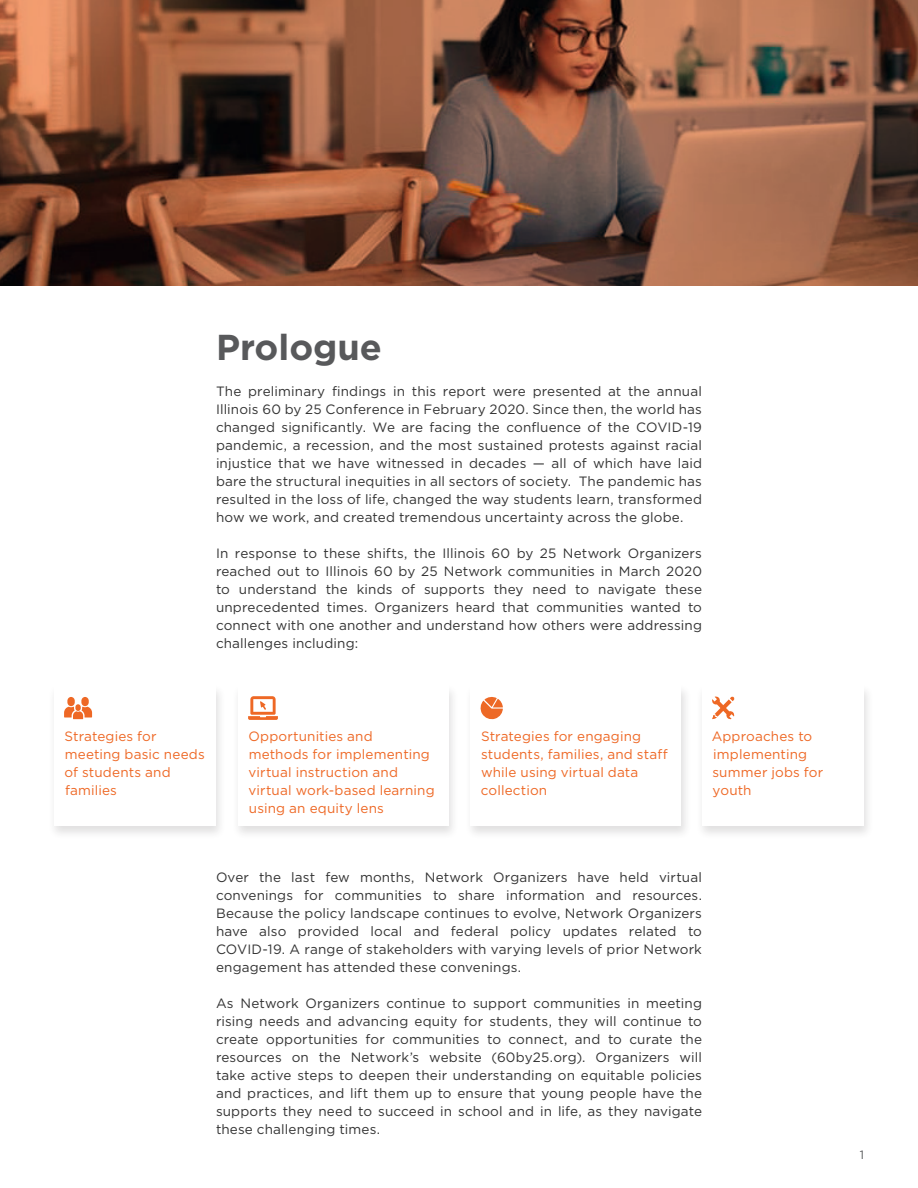
<style>
.page{position:relative;width:918px;height:1188px;background:#fff}
.page>*{position:absolute;margin:0;border:0;box-sizing:border-box;transform-origin:0 0}
.Navy_Blue_Header{font:700 36px "Gotham";color:#58595b}
.Body{font:13.5px/18px "Gotham";letter-spacing:.01em;color:#333;text-align:justify}
.Body-2{font:13.5px/18px "Gotham";letter-spacing:.01em;color:#ee6825}
.t1{font:12px "Gotham";color:#58595b}
</style>
<div class="page">
<div style="left:464px;top:683px;width:228px;height:157px;background:#231f20;opacity:.14"></div>
<div style="left:471px;top:685px;width:210px;height:140px;background:#fff"></div>
<svg style="left:480px;top:696px;width:23px;height:24px"></svg>
<div style="left:47px;top:683px;width:179px;height:157px;background:#231f20;opacity:.14"></div>
<div style="left:54px;top:685px;width:162px;height:140px;background:#fff"></div>
<div style="left:695px;top:683px;width:179px;height:157px;background:#231f20;opacity:.14"></div>
<div style="left:702px;top:685px;width:162px;height:140px;background:#fff"></div>
<div style="left:232px;top:683px;width:227px;height:157px;background:#231f20;opacity:.14"></div>
<div style="left:238px;top:685px;width:211px;height:140px;background:#fff"></div>
<div style="left:67px;top:697px;width:8px;height:9px;background:#ee6825;border-radius:4px"></div>
<div style="left:81px;top:697px;width:8px;height:9px;background:#ee6825;border-radius:4px"></div>
<div style="left:75px;top:704px;width:6px;height:7px;background:#ee6825;border-radius:3px"></div>
<svg style="left:64px;top:707px;width:28px;height:12px"></svg>
<svg style="left:248px;top:696px;width:30px;height:24px"></svg>
<svg style="left:712px;top:696px;width:22px;height:23px"></svg>
<svg style="left:0;top:0;width:918px;height:285px;background:#84533c"></svg>
<p class="Navy_Blue_Header" style="left:216px;top:326px;width:168px">Prologue</p>
<p class="Body" style="left:216px;top:382px;width:488px">The preliminary findings in this report were presented at the annual Illinois 60 by 25 Conference in February 2020. Since then, the world has changed significantly. We are facing the confluence of the COVID-19 pandemic, a recession, and the most sustained protests against racial injustice that we have witnessed in decades — all of which have laid bare the structural inequities in all sectors of society. The pandemic has resulted in the loss of life, changed the way students learn, transformed how we work, and created tremendous uncertainty across the globe.</p>
<p class="Body" style="left:216px;top:544px;width:488px">In response to these shifts, the Illinois 60 by 25 Network Organizers reached out to Illinois 60 by 25 Network communities in March 2020 to understand the kinds of supports they need to navigate these unprecedented times. Organizers heard that communities wanted to connect with one another and understand how others were addressing challenges including:</p>
<p class="Body-2" style="left:64px;top:727px;width:142px">Strategies for meeting basic needs of students and families</p>
<p class="Body-2" style="left:712px;top:727px;width:113px">Approaches to implementing summer jobs for youth</p>
<p class="Body-2" style="left:248px;top:727px;width:188px">Opportunities and methods for implementing virtual instruction and virtual work-based learning using an equity lens</p>
<p class="Body-2" style="left:481px;top:727px;width:188px">Strategies for engaging students, families, and staff while using virtual data collection</p>
<p class="Body" style="left:216px;top:868px;width:488px">Over the last few months, Network Organizers have held virtual convenings for communities to share information and resources.<br>Because the policy landscape continues to evolve, Network Organizers have also provided local and federal policy updates related to COVID-19. A range of stakeholders with varying levels of prior Network engagement has attended these convenings.</p>
<p class="Body" style="left:216px;top:994px;width:488px">As Network Organizers continue to support communities in meeting rising needs and advancing equity for students, they will continue to create opportunities for communities to connect, and to curate the resources on the Network’s website (60by25.org). Organizers will take active steps to deepen their understanding on equitable policies and practices, and lift them up to ensure that young people have the supports they need to succeed in school and in life, as they navigate these challenging times.</p>
<p class="t1" style="left:860px;top:1148px;width:6px">1</p>
</div>
